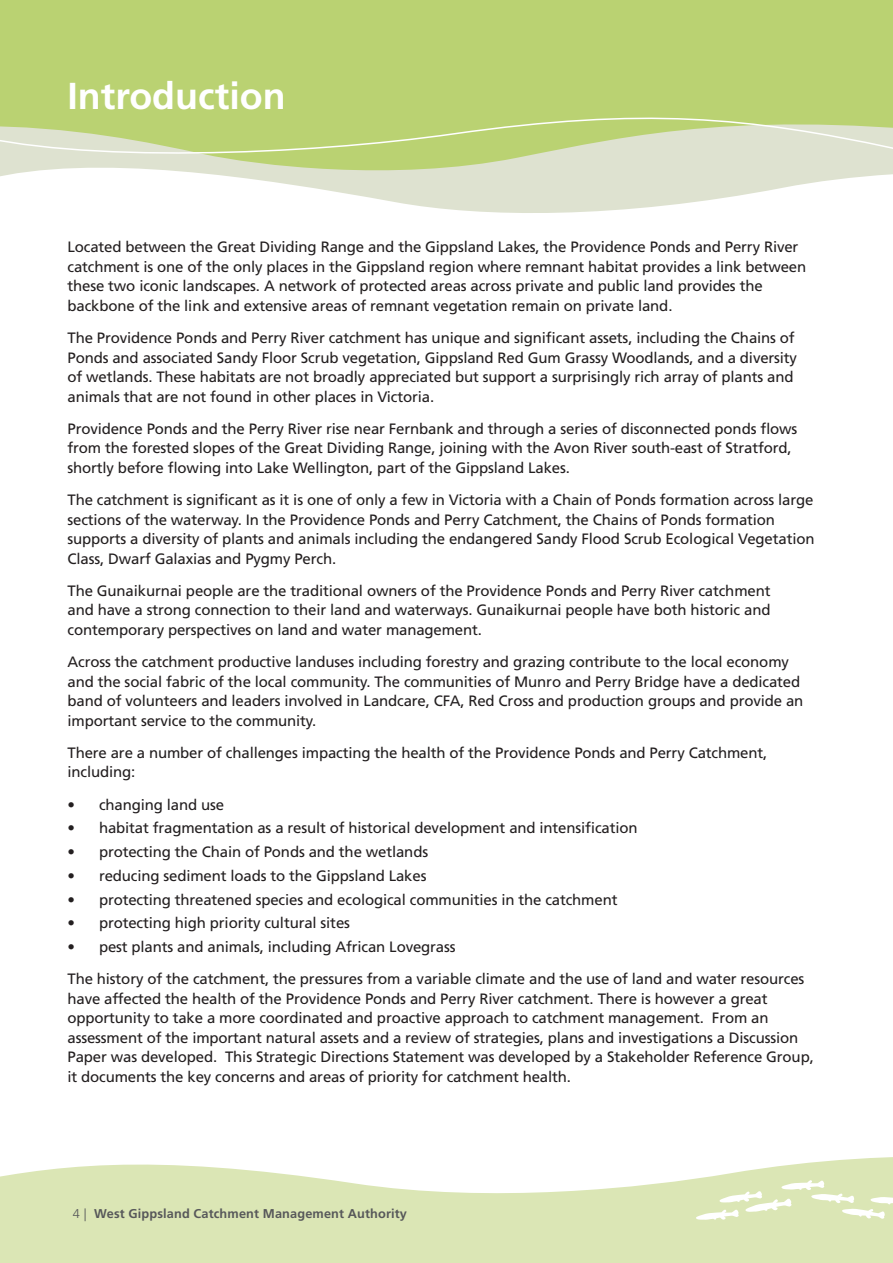
<style>
.page{position:relative;width:893px;height:1263px;background:#fff}
.page>*{position:absolute;margin:0;border:0;box-sizing:border-box;transform-origin:0 0}
.Heading_1{font:700 37.5px "Frutiger";color:#fff}
.Body_text{font:15px/19.5px "Frutiger";letter-spacing:-.01em;color:#231f20}
.Dot_points{font:15px "Frutiger";letter-spacing:-.01em;color:#231f20}
.Dot_points-last_line{font:15px "Frutiger";letter-spacing:-.01em;color:#231f20}
.t1{font:700 12.75px "Frutiger";letter-spacing:.01em;color:#57585a}
.s1{font-weight:300}
</style>
<div class="page">
<svg style="left:288px;top:184px;width:515px;height:29px;fill:#dee2d0"></svg>
<svg style="left:0;top:0;width:893px;height:184px;background:#c0d581"></svg>
<svg style="left:891px;top:164px;width:2px;height:12px"></svg>
<svg style="left:0;top:107px;width:893px;height:57px;background:#c7d895"></svg>
<svg style="left:0;top:1157px;width:893px;height:106px;fill:#dbe6b5"></svg>
<svg style="left:696px;top:1180px;width:197px;height:40px"></svg>
<p class="Heading_1" style="left:68px;top:74px;width:220px">Introduction</p>
<p class="Body_text" style="left:68px;top:237px;width:740px">Located between the Great Dividing Range and the Gippsland Lakes, the Providence Ponds and Perry River catchment is one of the only places in the Gippsland region where remnant habitat provides a link between these two iconic landscapes. A network of protected areas across private and public land provides the backbone of the link and extensive areas of remnant vegetation remain on private land.</p>
<p class="Body_text" style="left:68px;top:328px;width:731px">The Providence Ponds and Perry River catchment has unique and significant assets, including the Chains of Ponds and associated Sandy Floor Scrub vegetation, Gippsland Red Gum Grassy Woodlands, and a diversity of wetlands. These habitats are not broadly appreciated but support a surprisingly rich array of plants and animals that are not found in other places in Victoria.</p>
<p class="Body_text" style="left:68px;top:419px;width:731px">Providence Ponds and the Perry River rise near Fernbank and through a series of disconnected ponds flows from the forested slopes of the Great Dividing Range, joining with the Avon River south-east of Stratford, shortly before flowing into Lake Wellington, part of the Gippsland Lakes.</p>
<p class="Body_text" style="left:68px;top:490px;width:749px">The catchment is significant as it is one of only a few in Victoria with a Chain of Ponds formation across large sections of the waterway. In the Providence Ponds and Perry Catchment, the Chains of Ponds formation supports a diversity of plants and animals including the endangered Sandy Flood Scrub Ecological Vegetation Class, Dwarf Galaxias and Pygmy Perch.</p>
<p class="Body_text" style="left:68px;top:581px;width:704px;text-align:justify">The Gunaikurnai people are the traditional owners of the Providence Ponds and Perry River catchment and have a strong connection to their land and waterways. Gunaikurnai people have both historic and contemporary perspectives on land and water management.</p>
<p class="Body_text" style="left:68px;top:652px;width:737px">Across the catchment productive landuses including forestry and grazing contribute to the local economy and the social fabric of the local community. The communities of Munro and Perry Bridge have a dedicated band of volunteers and leaders involved in Landcare, CFA, Red Cross and production groups and provide an important service to the community.</p>
<p class="Body_text" style="left:68px;top:743px;width:701px">There are a number of challenges impacting the health of the Providence Ponds and Perry Catchment, including:</p>
<p class="Dot_points" style="left:68px;top:795px;width:158px">• changing land use</p>
<p class="Dot_points" style="left:68px;top:819px;width:572px">• habitat fragmentation as a result of historical development and intensification</p>
<p class="Dot_points" style="left:68px;top:843px;width:362px">• protecting the Chain of Ponds and the wetlands</p>
<p class="Dot_points" style="left:68px;top:867px;width:360px">• reducing sediment loads to the Gippsland Lakes</p>
<p class="Dot_points" style="left:68px;top:891px;width:551px">• protecting threatened species and ecological communities in the catchment</p>
<p class="Dot_points" style="left:68px;top:914px;width:284px">• protecting high priority cultural sites</p>
<p class="Dot_points-last_line" style="left:68px;top:938px;width:390px">• pest plants and animals, including African Lovegrass</p>
<p class="Body_text" style="left:68px;top:969px;width:748px">The history of the catchment, the pressures from a variable climate and the use of land and water resources have affected the health of the Providence Ponds and Perry River catchment. There is however a great opportunity to take a more coordinated and proactive approach to catchment management. From an assessment of the important natural assets and a review of strategies, plans and investigations a Discussion Paper was developed. This Strategic Directions Statement was developed by a Stakeholder Reference Group, it documents the key concerns and areas of priority for catchment health.</p>
<p class="t1" style="left:73px;top:1206px;width:336px"><span class="s1">4 |</span> West Gippsland Catchment Management Authority</p>
</div>
